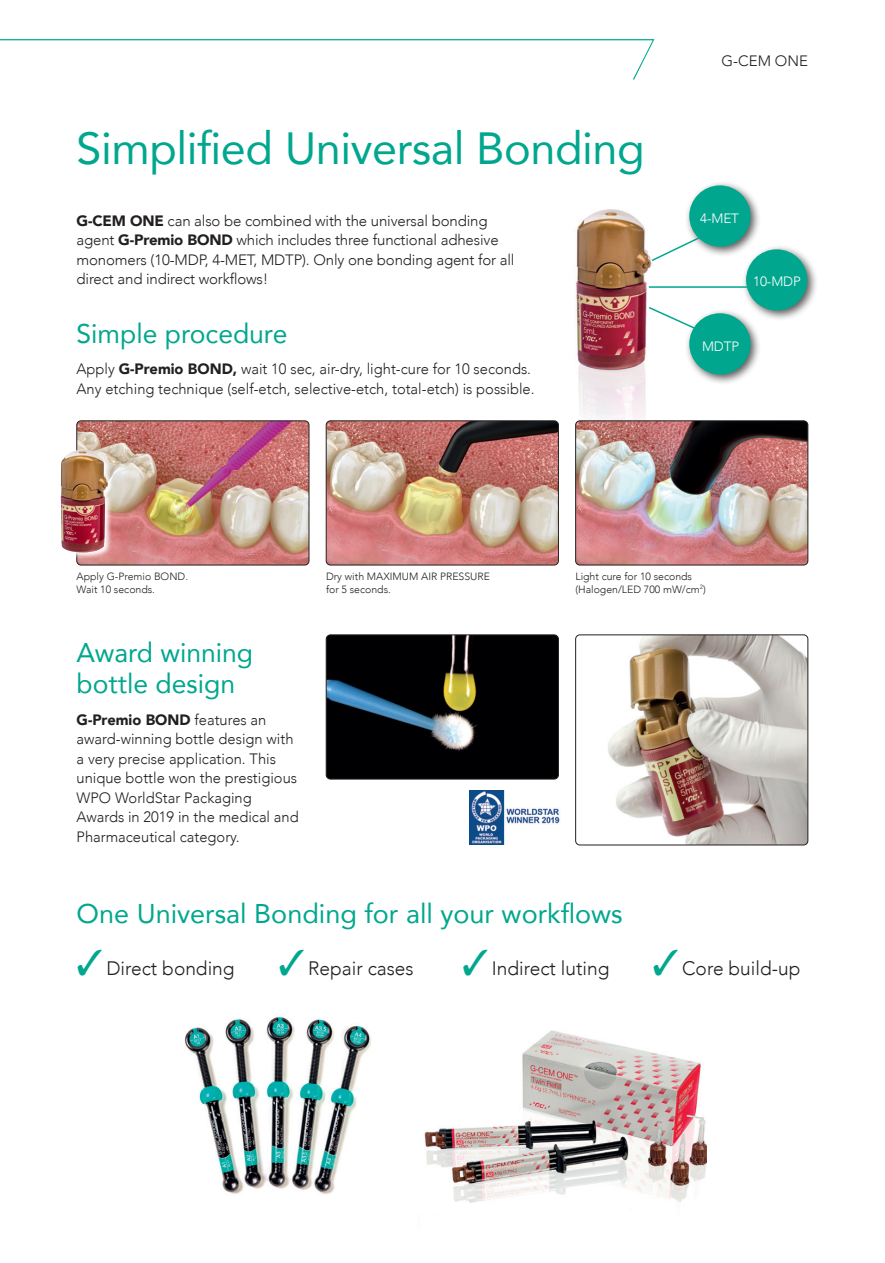
<style>
.page{position:relative;width:885px;height:1263px;background:#fff}
.page>*{position:absolute;margin:0;border:0;box-sizing:border-box;transform-origin:0 0}
.t1{font:45px "Avenir";letter-spacing:-.01em;color:#00a78e}
.t2{font:27px/31.5px "Avenir";color:#00a78e}
.t3{font:300 19.5px "Avenir";color:#231f20}
.t4{font:300 15px/19.5px "Avenir";color:#231f20}
.t5{font:300 13.5px "Avenir";letter-spacing:-.01em;color:#fff}
.t6{font:300 10.5px/12.8px "Avenir";color:#231f20}
.s1{font-weight:900}
.s2{color:#00a78e}
</style>
<div class="page">
<img style="left:550px;top:209px;width:108px;height:231px">
<div style="left:684px;top:180px;width:77px;height:77px;background:#231f20;opacity:.75"></div>
<div style="left:689px;top:185px;width:61px;height:62px;background:#00a78e;border-radius:50%"></div>
<div style="left:740px;top:244px;width:78px;height:77px;background:#231f20;opacity:.75"></div>
<div style="left:746px;top:249px;width:61px;height:62px;background:#00a78e;border-radius:50%"></div>
<div style="left:684px;top:308px;width:77px;height:77px;background:#231f20;opacity:.75"></div>
<div style="left:689px;top:313px;width:61px;height:61px;background:#00a78e;border-radius:50%"></div>
<svg style="left:650px;top:231px;width:60px;height:31px"></svg>
<hr style="left:648px;top:286px;width:105px;height:2px;background:#00a78e">
<svg style="left:647px;top:306px;width:52px;height:26px"></svg>
<svg style="left:0;top:39px;width:654px;height:41px"></svg>
<img style="left:77px;top:421px;width:232px;height:144px">
<div style="left:77px;top:421px;width:232px;height:144px;border:1px solid #231f20;border-radius:4px"></div>
<img style="left:326px;top:421px;width:232px;height:144px">
<div style="left:326px;top:421px;width:232px;height:144px;border:1px solid #231f20;border-radius:4px"></div>
<img style="left:575px;top:421px;width:232px;height:144px">
<div style="left:575px;top:421px;width:233px;height:144px;border:1px solid #231f20;border-radius:4px"></div>
<img style="left:184px;top:1016px;width:188px;height:178px">
<img style="left:424px;top:1030px;width:282px;height:173px">
<svg style="left:60px;top:448px;width:56px;height:112px"></svg>
<img style="left:61px;top:450px;width:47px;height:103px">
<img style="left:326px;top:635px;width:232px;height:144px">
<div style="left:326px;top:635px;width:232px;height:144px;border:1px solid #231f20;border-radius:4px"></div>
<img style="left:469px;top:790px;width:91px;height:55px">
<img style="left:576px;top:635px;width:231px;height:210px">
<div style="left:575px;top:635px;width:233px;height:210px;border:1px solid #231f20;border-radius:4px"></div>
<h1 class="t1" style="left:77px;top:112px;width:569px">Simplified Universal Bonding</h1>
<p class="t4" style="left:77px;top:211px;width:439px"><span class="s1">G-CEM ONE</span> can also be combined with the universal bonding agent <span class="s1">G-Premio BOND</span> which includes three functional adhesive monomers (10-MDP, 4-MET, MDTP). Only one bonding agent for all direct and indirect workflows!</p>
<h2 class="t2" style="left:77px;top:317px;width:212px">Simple procedure</h2>
<p class="t4" style="left:77px;top:359px;width:459px">Apply <span class="s1">G-Premio BOND,</span> wait 10 sec, air-dry, light-cure for 10 seconds.<br>Any etching technique (self-etch, selective-etch, total-etch) is possible.</p>
<p class="t4" style="left:721px;top:51px;width:88px">G-CEM ONE</p>
<p class="t5" style="left:700px;top:210px;width:40px">4-MET</p>
<p class="t5" style="left:753px;top:274px;width:49px">10-MDP</p>
<p class="t5" style="left:702px;top:338px;width:39px">MDTP</p>
<p class="t6" style="left:77px;top:570px;width:113px">Apply G-Premio BOND.<br>Wait 10 seconds.</p>
<p class="t6" style="left:326px;top:570px;width:165px">Dry with MAXIMUM AIR PRESSURE for 5 seconds.</p>
<p class="t6" style="left:575px;top:570px;width:132px">Light cure for 10 seconds (Halogen/LED 700 mW/cm<sup>2</sup>)</p>
<h2 class="t2" style="left:77px;top:636px;width:178px">Award winning bottle design</h2>
<p class="t4" style="left:77px;top:710px;width:224px"><span class="s1">G-Premio BOND</span> features an award-winning bottle design with a very precise application. This unique bottle won the prestigious<br>WPO WorldStar Packaging<br>Awards in 2019 in the medical and<br>Pharmaceutical category.</p>
<h2 class="t2" style="left:77px;top:897px;width:547px">One Universal Bonding for all your workflows</h2>
<h3 class="t3" style="left:77px;top:956px;width:338px"><span class="s2">✓</span> Direct bonding <span class="s2">✓</span> Repair cases</h3>
<h3 class="t3" style="left:462px;top:956px;width:340px"><span class="s2">✓</span> Indirect luting <span class="s2">✓</span> Core build-up</h3>
</div>
